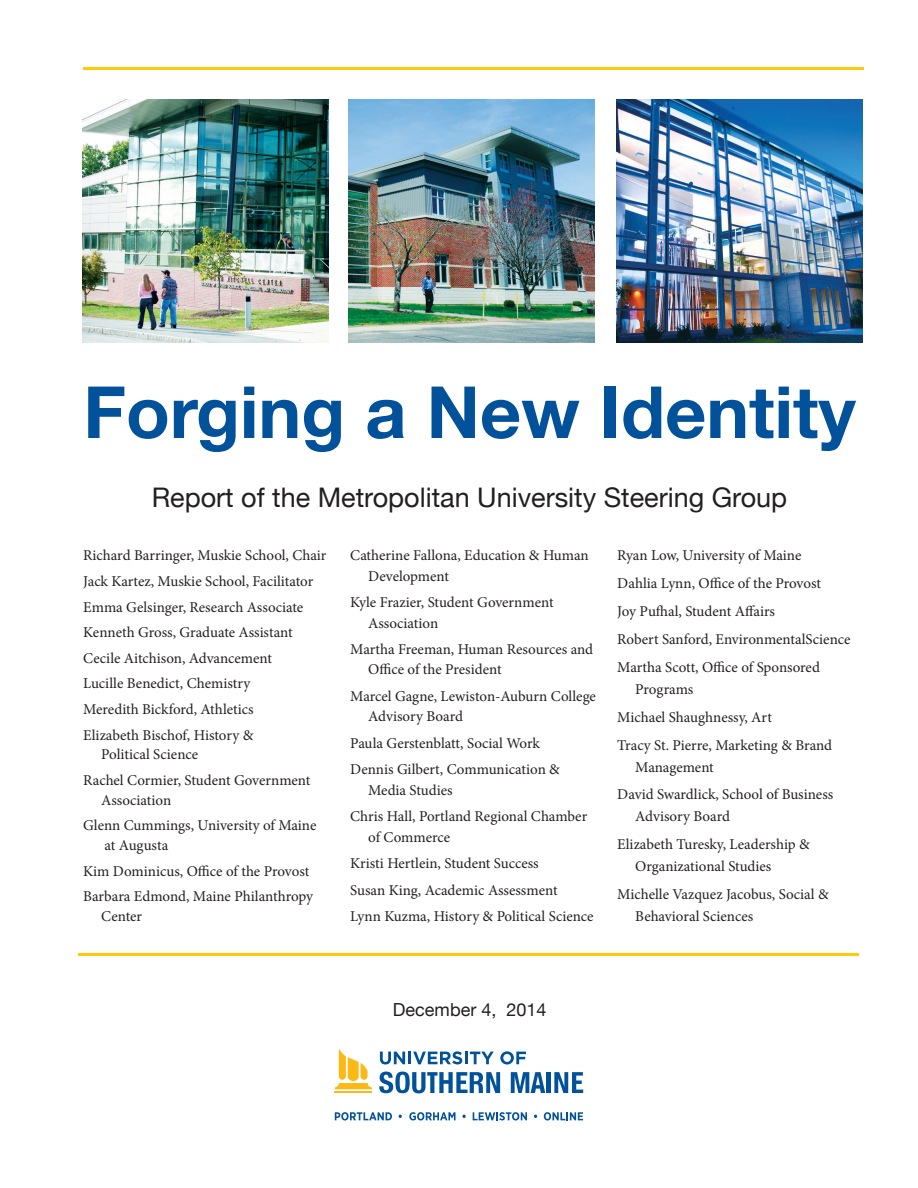
<style>
.page{position:relative;width:918px;height:1188px;background:#fff}
.page>*{position:absolute;margin:0;border:0;box-sizing:border-box;transform-origin:0 0}
.t1{font:700 72px "Helvetica Neue";color:#01529a}
.t2{font:27px "Helvetica Neue";color:#231f20}
.t3{font:18px "Helvetica Neue";color:#231f20}
.t4{font:15px/20.4px "Minion Pro";color:#231f20}
</style>
<div class="page">
<img style="left:82px;top:100px;width:247px;height:242px">
<img style="left:348px;top:100px;width:247px;height:242px">
<img style="left:616px;top:100px;width:247px;height:242px">
<hr style="left:83px;top:68px;width:781px;height:2px;background:#feca0a">
<hr style="left:78px;top:953px;width:781px;height:3px;background:#feca0a">
<svg style="left:335px;top:1112px;width:57px;height:8px"></svg>
<svg style="left:409px;top:1112px;width:47px;height:8px"></svg>
<svg style="left:462px;top:1115px;width:4px;height:3px"></svg>
<svg style="left:473px;top:1112px;width:54px;height:8px"></svg>
<svg style="left:544px;top:1112px;width:39px;height:8px"></svg>
<hr style="left:335px;top:1091px;width:37px;height:2px;background:#fcb814">
<svg style="left:335px;top:1048px;width:37px;height:41px"></svg>
<svg style="left:379px;top:1072px;width:121px;height:21px"></svg>
<svg style="left:511px;top:1072px;width:34px;height:21px"></svg>
<div style="left:546px;top:1072px;width:5px;height:21px;background:#01529a"></div>
<svg style="left:554px;top:1072px;width:29px;height:21px"></svg>
<svg style="left:380px;top:1051px;width:114px;height:13px"></svg>
<svg style="left:500px;top:1051px;width:26px;height:14px"></svg>
<p class="t1" style="left:83px;top:347px;width:774px">Forging a New Identity</p>
<p class="t2" style="left:152px;top:474px;width:637px">Report of the Metropolitan University Steering Group</p>
<p class="t4" style="left:83px;top:545px;width:245px">Richard Barringer, Muskie School, Chair</p>
<p class="t4" style="left:83px;top:571px;width:232px">Jack Kartez, Muskie School, Facilitator</p>
<p class="t4" style="left:83px;top:597px;width:222px">Emma Gelsinger, Research Associate</p>
<p class="t4" style="left:83px;top:622px;width:211px">Kenneth Gross, Graduate Assistant</p>
<p class="t4" style="left:83px;top:648px;width:190px">Cecile Aitchison, Advancement</p>
<p class="t4" style="left:83px;top:674px;width:169px">Lucille Benedict, Chemistry</p>
<p class="t4" style="left:83px;top:699px;width:172px">Meredith Bickford, Athletics</p>
<p class="t4" style="left:101px;top:725px;width:154px;line-height:19.6px;text-indent:-18px">Elizabeth Bischof, History &amp;<br>Political Science</p>
<p class="t4" style="left:101px;top:771px;width:211px;line-height:19.6px;text-indent:-18px">Rachel Cormier, Student Government<br>Association</p>
<p class="t4" style="left:105px;top:816px;width:213px;line-height:19.6px;text-indent:-21px">Glenn Cummings, University of Maine at Augusta</p>
<p class="t4" style="left:83px;top:861px;width:228px">Kim Dominicus, Office of the Provost</p>
<p class="t4" style="left:101px;top:887px;width:213px;line-height:19.6px;text-indent:-18px">Barbara Edmond, Maine Philanthropy<br>Center</p>
<p class="t4" style="left:368px;top:545px;width:222px;text-indent:-18px">Catherine Fallona, Education &amp; Human<br>Development</p>
<p class="t4" style="left:368px;top:592px;width:187px;text-indent:-18px">Kyle Frazier, Student Government<br>Association</p>
<p class="t4" style="left:368px;top:639px;width:226px;text-indent:-18px">Martha Freeman, Human Resources and<br>Office of the President</p>
<p class="t4" style="left:368px;top:686px;width:229px;text-indent:-18px">Marcel Gagne, Lewiston-Auburn College<br>Advisory Board</p>
<p class="t4" style="left:350px;top:733px;width:191px">Paula Gerstenblatt, Social Work</p>
<p class="t4" style="left:368px;top:759px;width:193px;text-indent:-18px">Dennis Gilbert, Communication &amp;<br>Media Studies</p>
<p class="t4" style="left:368px;top:806px;width:220px;text-indent:-18px">Chris Hall, Portland Regional Chamber of Commerce</p>
<p class="t4" style="left:350px;top:853px;width:190px">Kristi Hertlein, Student Success</p>
<p class="t4" style="left:350px;top:880px;width:209px">Susan King, Academic Assessment</p>
<p class="t4" style="left:350px;top:906px;width:245px">Lynn Kuzma, History &amp; Political Science</p>
<p class="t4" style="left:617px;top:545px;width:186px">Ryan Low, University of Maine</p>
<p class="t4" style="left:617px;top:573px;width:205px">Dahlia Lynn, Office of the Provost</p>
<p class="t4" style="left:617px;top:601px;width:159px">Joy Pufhal, Student Affairs</p>
<p class="t4" style="left:617px;top:629px;width:235px">Robert Sanford, EnvironmentalScience</p>
<p class="t4" style="left:635px;top:656px;width:186px;line-height:21.9px;text-indent:-18px">Martha Scott, Office of Sponsored<br>Programs</p>
<p class="t4" style="left:617px;top:707px;width:156px">Michael Shaughnessy, Art</p>
<p class="t4" style="left:635px;top:734px;width:198px;line-height:21.9px;text-indent:-18px">Tracy St. Pierre, Marketing &amp; Brand<br>Management</p>
<p class="t4" style="left:635px;top:784px;width:200px;line-height:21.9px;text-indent:-18px">David Swardlick, School of Business<br>Advisory Board</p>
<p class="t4" style="left:635px;top:834px;width:176px;line-height:21.9px;text-indent:-18px">Elizabeth Turesky, Leadership &amp;<br>Organizational Studies</p>
<p class="t4" style="left:635px;top:883px;width:195px;line-height:21.9px;text-indent:-18px">Michelle Vazquez Jacobus, Social &amp;<br>Behavioral Sciences</p>
<p class="t3" style="left:393px;top:995px;width:155px">December 4, 2014</p>
</div>
